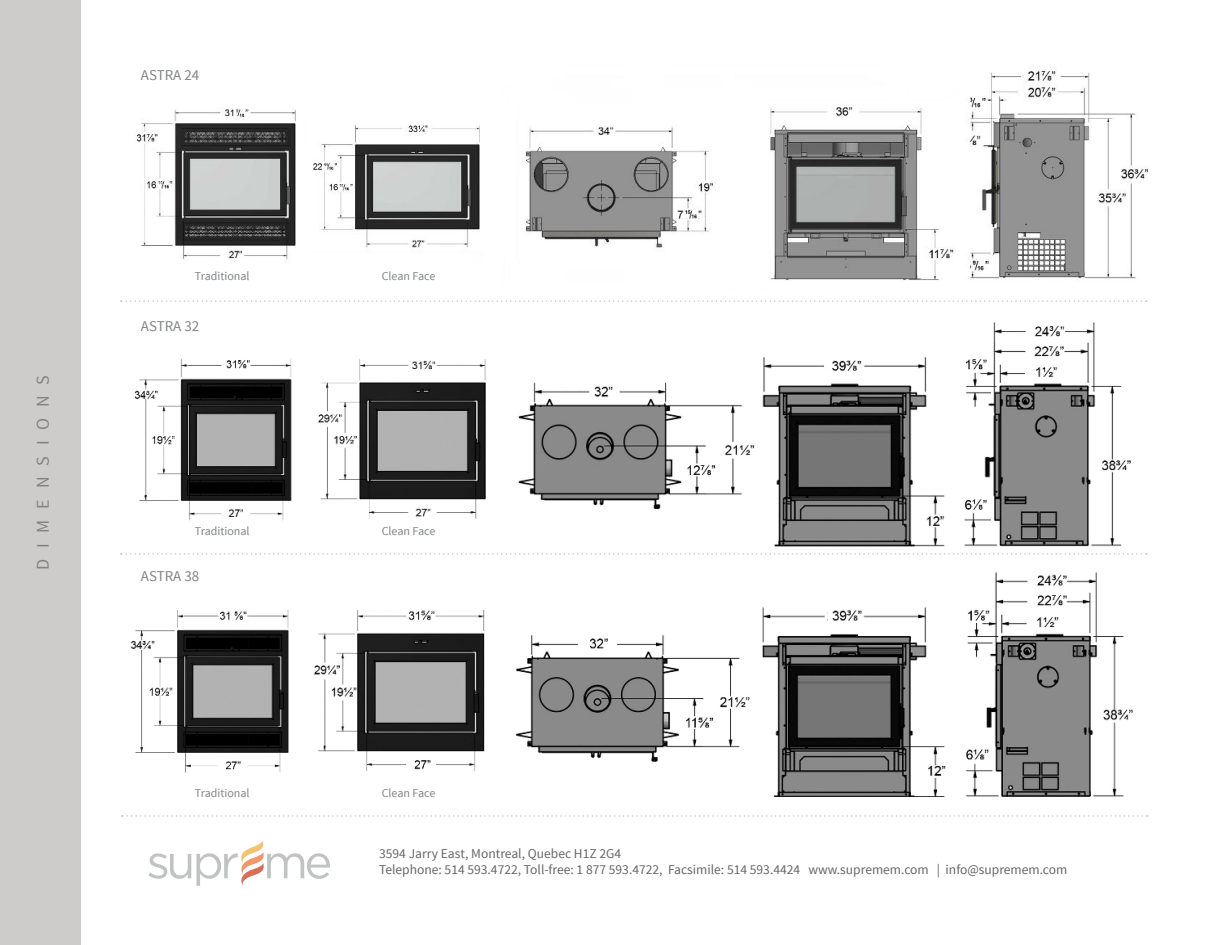
<style>
.page{position:relative;width:1215px;height:945px;background:#fff}
.page>*{position:absolute;margin:0;border:0;box-sizing:border-box;transform-origin:0 0}
.t1{font:18px "Source Sans Pro";letter-spacing:.6em;color:#808285}
.t2{font:15px "Source Sans Pro";color:#828487}
.t3{font:13.5px/16.2px "Source Sans Pro";color:#656666}
.t4{font:12px "Source Sans Pro";color:#828487}
</style>
<div class="page">
<svg style="left:122px;top:815px;width:1026px;height:2px"></svg>
<div style="left:0;top:0;width:81px;height:945px;background:#ceccca"></div>
<svg style="left:148px;top:841px;width:182px;height:45px"></svg>
<img style="left:136px;top:70px;width:1012px;height:211px">
<img style="left:134px;top:322px;width:997px;height:225px">
<img style="left:130px;top:572px;width:1003px;height:225px">
<svg style="left:121px;top:300px;width:1026px;height:2px"></svg>
<svg style="left:121px;top:553px;width:1026px;height:2px"></svg>
<h1 class="t1" style="left:35px;top:570px;width:196px;rotate:-90deg">DIMENSIONS</h1>
<p class="t2" style="left:141px;top:69px;width:60px">ASTRA 24</p>
<p class="t4" style="left:195px;top:271px;width:56px">Traditional</p>
<p class="t2" style="left:141px;top:320px;width:60px">ASTRA 32</p>
<p class="t4" style="left:195px;top:526px;width:56px">Traditional</p>
<p class="t2" style="left:141px;top:570px;width:60px">ASTRA 38</p>
<p class="t4" style="left:195px;top:788px;width:56px">Traditional</p>
<p class="t4" style="left:382px;top:271px;width:55px">Clean Face</p>
<p class="t4" style="left:382px;top:526px;width:55px">Clean Face</p>
<p class="t4" style="left:382px;top:788px;width:55px">Clean Face</p>
<p class="t3" style="left:379px;top:847px;width:690px">3594 Jarry East, Montreal, Quebec H1Z 2G4<br>Telephone: 514 593.4722, Toll-free: 1 877 593.4722, Facsimile: 514 593.4424 www.supremem.com | info@supremem.com</p>
</div>
